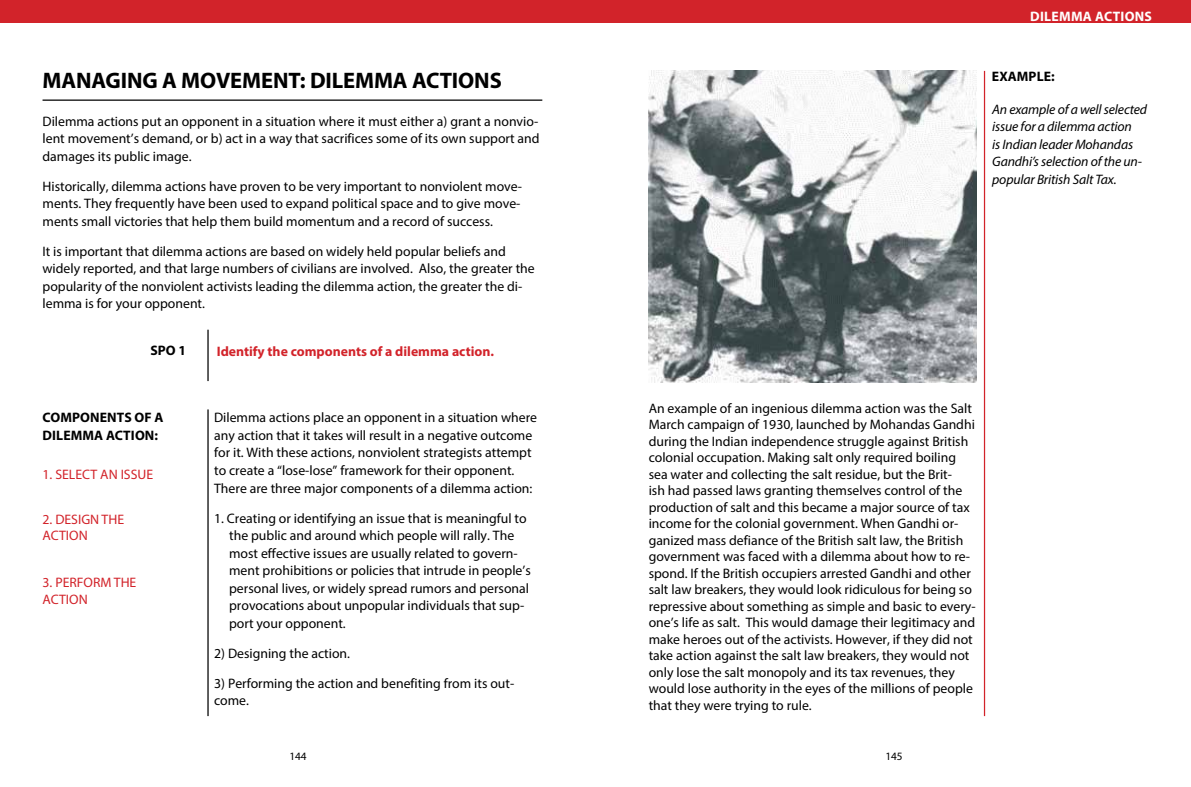
<style>
.page{position:relative;width:1191px;height:787px;background:#fff}
.page>*{position:absolute;margin:0;border:0;box-sizing:border-box;transform-origin:0 0}
.t1{font:700 22.5px "Myriad Pro";letter-spacing:-.005em;color:#000}
.t2{font:13.75px/17.5px "Myriad Pro";color:#000}
.t3{font:italic 13.75px/17.5px "Myriad Pro";letter-spacing:-.01em;color:#000}
.t4{font:13.75px/16.5px "Myriad Pro";color:#d2232a}
.t5{font:700 13.75px "Myriad Pro";color:#000}
.t6{font:700 13.75px "Myriad Pro";color:#d2232a}
.t7{font:700 13.75px "Myriad Pro";color:#fff}
.t8{font:11.25px "Myriad Pro";color:#000}
</style>
<div class="page">
<div style="left:0;top:0;width:1191px;height:23px;background:#d2232a"></div>
<img style="left:648px;top:71px;width:328px;height:312px">
<hr style="left:43px;top:99px;width:499px;height:2px;background:#000">
<hr style="left:207px;top:330px;width:2px;height:51px;background:#000">
<hr style="left:207px;top:409px;width:2px;height:307px;background:#000">
<hr style="left:984px;top:71px;width:1px;height:645px;background:#d2232a">
<p class="t7" style="left:1030px;top:8px;width:10px">DILEMMA</p>
<p class="t7" style="left:1095px;top:8px;width:10px">ACTIONS</p>
<h1 class="t1" style="left:43px;top:65px;width:461px">MANAGING A MOVEMENT: DILEMMA ACTIONS</h1>
<p class="t5" style="left:992px;top:68px;width:10px">EXAMPLE</p>
<p class="t5" style="left:1051px;top:68px;width:5px">:</p>
<p class="t2" style="left:43px;top:112px;width:498px;text-align:justify">Dilemma actions put an opponent in a situation where it must either a) grant a nonvio&shy;lent movement’s demand, or b) act in a way that sacrifices some of its own support and damages its public image.</p>
<p class="t2" style="left:43px;top:177px;width:481px;text-align:justify">Historically, dilemma actions have proven to be very important to nonviolent move&shy;ments. They frequently have been used to expand political space and to give move&shy;ments small victories that help them build momentum and a record of success.</p>
<p class="t2" style="left:43px;top:242px;width:494px">It is important that dilemma actions are based on widely held popular beliefs and widely reported, and that large numbers of civilians are involved. Also, the greater the popularity of the nonviolent activists leading the dilemma action, the greater the di&shy;lemma is for your opponent.</p>
<p class="t6" style="left:217px;top:342px;width:279px">IDENTIFY THE COMPONENTS OF A DILEMMA ACTION.</p>
<p class="t5" style="left:150px;top:341px;width:37px">SPO 1</p>
<p class="t3" style="left:992px;top:100px;width:156px">An example of a well selected issue for a dilemma action<br>is Indian leader Mohandas<br>Gandhi’s selection of the un&shy;popular British Salt Tax.</p>
<p class="t5" style="left:43px;top:409px;width:18px">COMPONENTS</p>
<p class="t5" style="left:134px;top:409px;width:29px">OF A</p>
<p class="t5" style="left:43px;top:426px;width:10px">DILEMMA</p>
<p class="t5" style="left:106px;top:426px;width:9px">ACTION</p>
<p class="t5" style="left:154px;top:426px;width:5px">:</p>
<p class="t4" style="left:43px;top:466px;width:112px">1. SELECT AN ISSUE</p>
<p class="t4" style="left:43px;top:510px;width:83px">2. DESIGN THE<br>ACTION</p>
<p class="t4" style="left:43px;top:574px;width:95px">3. PERFORM THE<br>ACTION</p>
<p class="t2" style="left:214px;top:409px;width:324px">Dilemma actions place an opponent in a situation where any action that it takes will result in a negative outcome for it. With these actions, nonviolent strategists attempt to create a “lose-lose” framework for their opponent.<br>There are three major components of a dilemma action:</p>
<p class="t2" style="left:229px;top:509px;width:303px;text-indent:-15px">1. Creating or identifying an issue that is meaningful to the public and around which people will rally. The most effective issues are usually related to govern&shy;ment prohibitions or policies that intrude in people’s personal lives, or widely spread rumors and personal provocations about unpopular individuals that sup&shy;port your opponent.</p>
<p class="t2" style="left:214px;top:644px;width:137px">2) Designing the action.</p>
<p class="t2" style="left:214px;top:674px;width:302px">3) Performing the action and benefiting from its out&shy;come.</p>
<p class="t2" style="left:648px;top:399px;width:328px;line-height:16.5px">An example of an ingenious dilemma action was the Salt March campaign of 1930, launched by Mohandas Gandhi during the Indian independence struggle against British colonial occupation. Making salt only required boiling sea water and collecting the salt residue, but the Brit-<br>ish had passed laws granting themselves control of the production of salt and this became a major source of tax income for the colonial government. When Gandhi or&shy;ganized mass defiance of the British salt law, the British government was faced with a dilemma about how to re&shy;spond. If the British occupiers arrested Gandhi and other salt law breakers, they would look ridiculous for being so repressive about something as simple and basic to every&shy;one’s life as salt. This would damage their legitimacy and make heroes out of the activists. However, if they did not take action against the salt law breakers, they would not only lose the salt monopoly and its tax revenues, they would lose authority in the eyes of the millions of people that they were trying to rule.</p>
<p class="t8" style="left:289px;top:749px;width:19px">144</p>
<p class="t8" style="left:885px;top:749px;width:19px">145</p>
</div>
